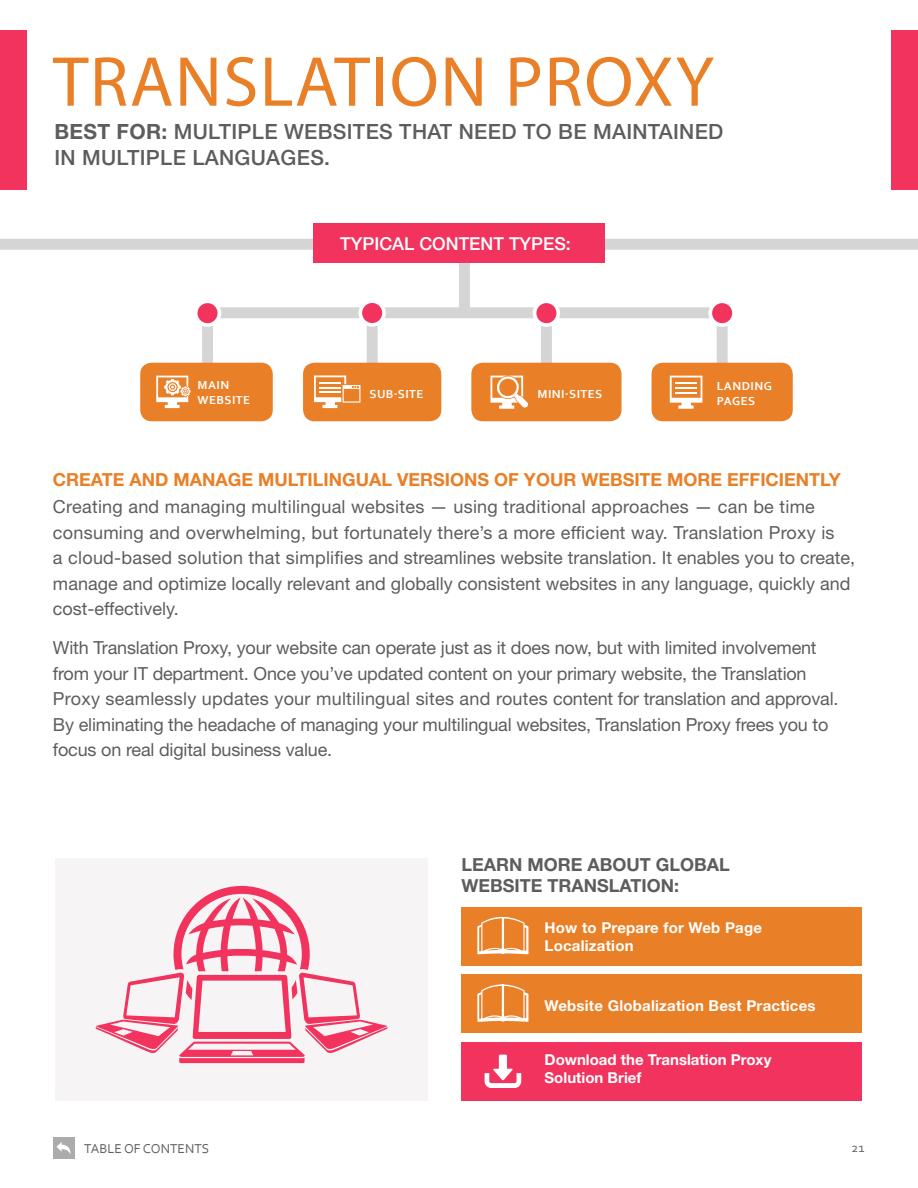
<style>
.page{position:relative;width:918px;height:1188px;background:#fff}
.page>*{position:absolute;margin:0;border:0;box-sizing:border-box;transform-origin:0 0}
.t1{font:71.25px "Myriad Pro";letter-spacing:.02em;color:#e97f26}
.t2{font:500 21px/25.5px "Helvetica Neue LT Std";letter-spacing:.015em;color:#5d5d5d}
.t3{font:18px/25.5px "Helvetica Neue LT Std";color:#5d5d5d}
.t4{font:700 18px "Helvetica Neue LT Std";color:#e97f26}
.t5{font:700 18px/21px "Helvetica Neue LT Std";color:#5d5d5d}
.t6{font:500 17.85px "Helvetica Neue LT Std";color:#fff}
.t7{font:700 15px/18px "Helvetica Neue LT Std";letter-spacing:.015em;color:#fff}
.t8{font:13.5px "Corbel";color:#616161}
.t9{font:700 12.15px/14.5px "Corbel";letter-spacing:.04em;color:#fff}
.s1{font-weight:700}
</style>
<div class="page">
<div style="left:462px;top:1042px;width:400px;height:59px;background:#f1335e"></div>
<svg style="left:485px;top:1055px;width:36px;height:33px"></svg>
<div style="left:202px;top:313px;width:11px;height:63px;background:#d5d5d5"></div>
<div style="left:367px;top:313px;width:11px;height:62px;background:#d5d5d5"></div>
<div style="left:541px;top:313px;width:11px;height:63px;background:#d5d5d5"></div>
<div style="left:459px;top:253px;width:11px;height:62px;background:#d5d5d5"></div>
<div style="left:207px;top:307px;width:515px;height:11px;background:#d5d5d5"></div>
<div style="left:0;top:239px;width:918px;height:11px;background:#d5d5d5"></div>
<div style="left:196px;top:301px;width:23px;height:24px;background:#f1335e;border-radius:50%"></div>
<div style="left:194px;top:299px;width:27px;height:28px;border:4px solid #fff;border-radius:50%"></div>
<div style="left:360px;top:301px;width:24px;height:24px;background:#f1335e;border-radius:50%"></div>
<div style="left:359px;top:299px;width:27px;height:28px;border:4px solid #fff;border-radius:50%"></div>
<div style="left:535px;top:301px;width:23px;height:24px;background:#f1335e;border-radius:50%"></div>
<div style="left:533px;top:299px;width:27px;height:28px;border:4px solid #fff;border-radius:50%"></div>
<div style="left:303px;top:363px;width:138px;height:58px;background:#e97f26;border-radius:11px"></div>
<div style="left:313px;top:223px;width:292px;height:40px;background:#f1335e"></div>
<div style="left:471px;top:363px;width:151px;height:58px;background:#e97f26;border-radius:11px"></div>
<div style="left:717px;top:313px;width:11px;height:63px;background:#d5d5d5"></div>
<div style="left:710px;top:301px;width:24px;height:24px;background:#f1335e;border-radius:50%"></div>
<div style="left:708px;top:299px;width:28px;height:28px;border:4px solid #fff;border-radius:50%"></div>
<div style="left:652px;top:363px;width:141px;height:58px;background:#e97f26;border-radius:11px"></div>
<div style="left:140px;top:363px;width:133px;height:58px;background:#e97f26;border-radius:11px"></div>
<svg style="left:156px;top:376px;width:35px;height:32px"></svg>
<svg style="left:670px;top:376px;width:32px;height:33px"></svg>
<hr style="left:675px;top:387px;width:22px;height:2px;background:#fff">
<hr style="left:675px;top:392px;width:22px;height:2px;background:#fff">
<svg style="left:491px;top:375px;width:37px;height:34px"></svg>
<svg style="left:314px;top:375px;width:46px;height:33px"></svg>
<hr style="left:319px;top:391px;width:22px;height:2px;background:#fff">
<div style="left:462px;top:975px;width:400px;height:58px;background:#e97f26"></div>
<svg style="left:477px;top:984px;width:51px;height:38px"></svg>
<div style="left:462px;top:907px;width:400px;height:59px;background:#e97f26"></div>
<svg style="left:477px;top:916px;width:51px;height:38px"></svg>
<div style="left:55px;top:858px;width:373px;height:243px;background:#f6f4f4"></div>
<svg style="left:95px;top:886px;width:293px;height:177px"></svg>
<div style="left:0;top:30px;width:27px;height:160px;background:#f1335e"></div>
<div style="left:891px;top:30px;width:27px;height:160px;background:#f1335e"></div>
<div style="left:54px;top:1138px;width:21px;height:21px;background:#acacac"></div>
<svg style="left:57px;top:1142px;width:14px;height:12px"></svg>
<h1 class="t1" style="left:53px;top:38px;width:662px">TRANSLATION PROXY</h1>
<p class="t2" style="left:54px;top:119px;width:671px"><span class="s1">BEST FOR:</span> MULTIPLE WEBSITES THAT NEED TO BE MAINTAINED<br>IN MULTIPLE LANGUAGES.</p>
<p class="t9" style="left:198px;top:378px;width:54px">MAIN<br>WEBSITE</p>
<p class="t6" style="left:340px;top:233px;width:232px">TYPICAL CONTENT TYPES:</p>
<p class="t9" style="left:370px;top:386px;width:55px">SUB-SITE</p>
<p class="t9" style="left:538px;top:386px;width:66px">MINI-SITES</p>
<p class="t9" style="left:717px;top:379px;width:56px">LANDING<br>PAGES</p>
<p class="t4" style="left:53px;top:468px;width:789px">CREATE AND MANAGE MULTILINGUAL VERSIONS OF YOUR WEBSITE MORE EFFICIENTLY</p>
<p class="t3" style="left:53px;top:494px;width:804px">Creating and managing multilingual websites — using traditional approaches — can be time consuming and overwhelming, but fortunately there’s a more efficient way. Translation Proxy is<br>a cloud-based solution that simplifies and streamlines website translation. It enables you to create, manage and optimize locally relevant and globally consistent websites in any language, quickly and cost-effectively.</p>
<p class="t3" style="left:53px;top:635px;width:787px">With Translation Proxy, your website can operate just as it does now, but with limited involvement from your IT department. Once you’ve updated content on your primary website, the Translation Proxy seamlessly updates your multilingual sites and routes content for translation and approval.<br>By eliminating the headache of managing your multilingual websites, Translation Proxy frees you to focus on real digital business value.</p>
<p class="t5" style="left:462px;top:853px;width:270px">LEARN MORE ABOUT GLOBAL<br>WEBSITE TRANSLATION:</p>
<p class="t7" style="left:545px;top:919px;width:219px">How to Prepare for Web Page<br>Localization</p>
<p class="t7" style="left:545px;top:996px;width:273px">Website Globalization Best Practices</p>
<p class="t7" style="left:545px;top:1051px;width:228px">Download the Translation Proxy<br>Solution Brief</p>
<p class="t8" style="left:84px;top:1140px;width:127px">TABLE OF CONTENTS</p>
<p class="t8" style="left:851px;top:1139px;width:14px">21</p>
</div>
